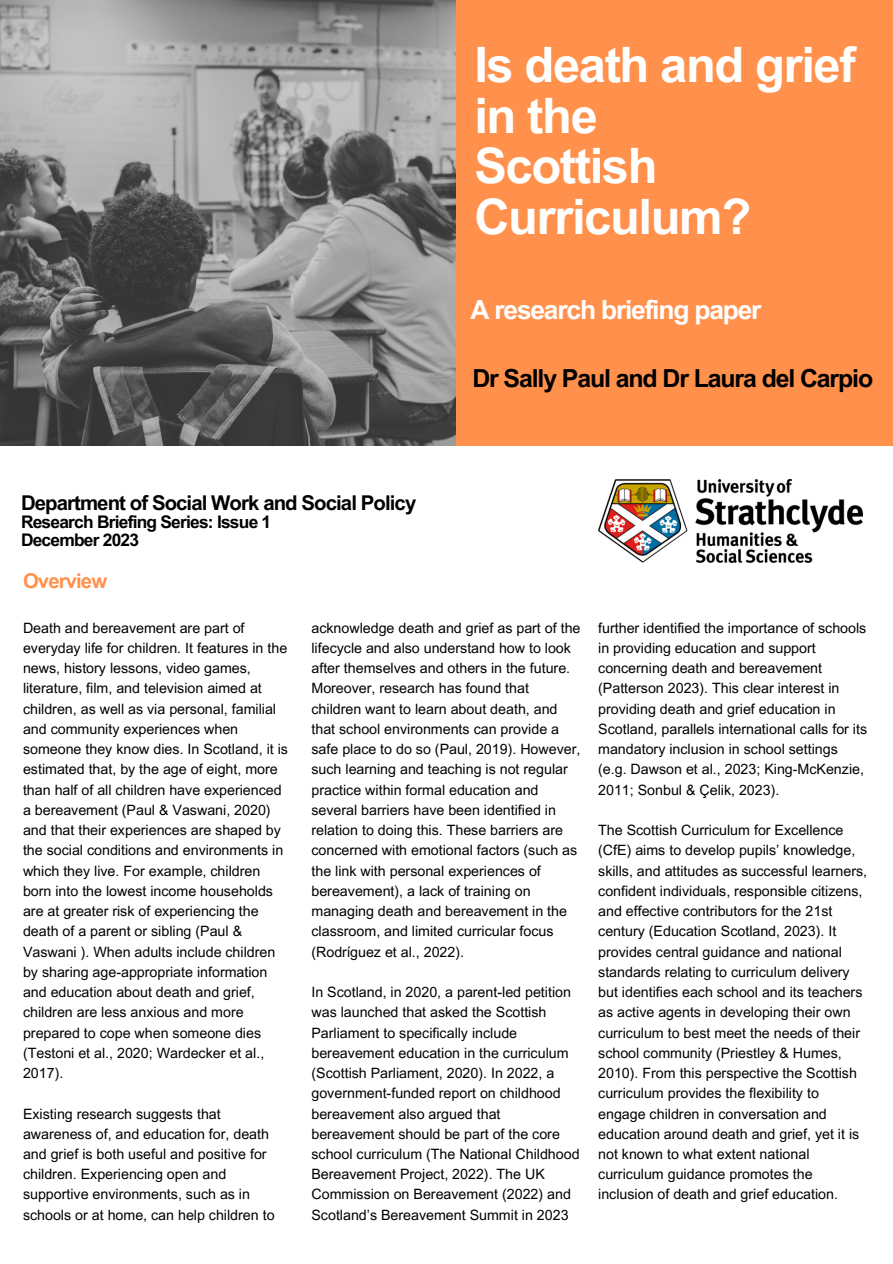
<style>
.page{position:relative;width:893px;height:1264px;background:#fff}
.page>*{position:absolute;margin:0;border:0;box-sizing:border-box;transform-origin:0 0}
.t1{font:700 48.9px/50.6px "Arial MT Pro";letter-spacing:-.03em;color:#fff}
.t2{font:700 26.4px "Arial MT Pro";letter-spacing:-.045em;color:#fff}
.t3{font:700 24.9px "Arial MT Pro";letter-spacing:-.045em;color:#000}
.t4{font:700 20.4px "Arial MT Pro";letter-spacing:-.045em;color:#000}
.t5{font:700 20.4px "Arial MT Pro";letter-spacing:-.045em;color:#ff914d}
.t6{font:700 17.4px "Arial MT Pro";letter-spacing:-.045em;color:#000}
.t7{font:14.25px/20.2px "Arial MT Pro";color:#000}
</style>
<div class="page">
<img style="left:0;top:0;width:456px;height:445px">
<div style="left:456px;top:0;width:436px;height:445px;background:#ff914d"></div>
<img style="left:598px;top:479px;width:264px;height:83px">
<p class="t1" style="left:474px;top:46px;width:383px">Is death and grief</p>
<p class="t1" style="left:474px;top:96px;width:125px">in the</p>
<p class="t1" style="left:474px;top:147px;width:278px">Scottish<br>Curriculum?</p>
<p class="t2" style="left:470px;top:300px;width:292px">A research briefing paper</p>
<p class="t4" style="left:21px;top:495px;width:397px">Department of Social Work and Social Policy</p>
<p class="t6" style="left:21px;top:515px;width:252px">Research Briefing Series: Issue 1</p>
<p class="t6" style="left:21px;top:533px;width:120px">December 2023</p>
<p class="t3" style="left:472px;top:368px;width:402px">Dr Sally Paul and Dr Laura del Carpio</p>
<p class="t5" style="left:23px;top:572px;width:86px">Overview</p>
<p class="t7" style="left:23px;top:619px;width:266px">Death and bereavement are part of everyday life for children. It features in the news, history lessons, video games, literature, film, and television aimed at children, as well as via personal, familial and community experiences when someone they know dies. In Scotland, it is estimated that, by the age of eight, more than half of all children have experienced a bereavement (Paul &amp; Vaswani, 2020) and that their experiences are shaped by the social conditions and environments in which they live. For example, children born into the lowest income households are at greater risk of experiencing the death of a parent or sibling (Paul &amp; Vaswani ). When adults include children by sharing age-appropriate information and education about death and grief, children are less anxious and more prepared to cope when someone dies (Testoni et al., 2020; Wardecker et al., 2017).</p>
<p class="t7" style="left:23px;top:1105px;width:253px">Existing research suggests that awareness of, and education for, death and grief is both useful and positive for children. Experiencing open and supportive environments, such as in schools or at home, can help children to</p>
<p class="t7" style="left:311px;top:619px;width:270px">acknowledge death and grief as part of the lifecycle and also understand how to look after themselves and others in the future.<br>Moreover, research has found that children want to learn about death, and that school environments can provide a safe place to do so (Paul, 2019). However, such learning and teaching is not regular practice within formal education and several barriers have been identified in relation to doing this. These barriers are concerned with emotional factors (such as the link with personal experiences of bereavement), a lack of training on managing death and bereavement in the classroom, and limited curricular focus (Rodríguez et al., 2022).</p>
<p class="t7" style="left:311px;top:983px;width:270px">In Scotland, in 2020, a parent-led petition was launched that asked the Scottish Parliament to specifically include bereavement education in the curriculum (Scottish Parliament, 2020). In 2022, a government-funded report on childhood bereavement also argued that bereavement should be part of the core school curriculum (The National Childhood Bereavement Project, 2022). The UK Commission on Bereavement (2022) and Scotland’s Bereavement Summit in 2023</p>
<p class="t7" style="left:598px;top:619px;width:270px">further identified the importance of schools in providing education and support concerning death and bereavement (Patterson 2023). This clear interest in providing death and grief education in Scotland, parallels international calls for its mandatory inclusion in school settings (e.g. Dawson et al., 2023; King-McKenzie, 2011; Sonbul &amp; Çelik, 2023).</p>
<p class="t7" style="left:598px;top:821px;width:270px">The Scottish Curriculum for Excellence (CfE) aims to develop pupils’ knowledge, skills, and attitudes as successful learners, confident individuals, responsible citizens, and effective contributors for the 21st century (Education Scotland, 2023). It provides central guidance and national standards relating to curriculum delivery but identifies each school and its teachers as active agents in developing their own curriculum to best meet the needs of their school community (Priestley &amp; Humes, 2010). From this perspective the Scottish curriculum provides the flexibility to engage children in conversation and education around death and grief, yet it is not known to what extent national curriculum guidance promotes the inclusion of death and grief education.</p>
</div>
